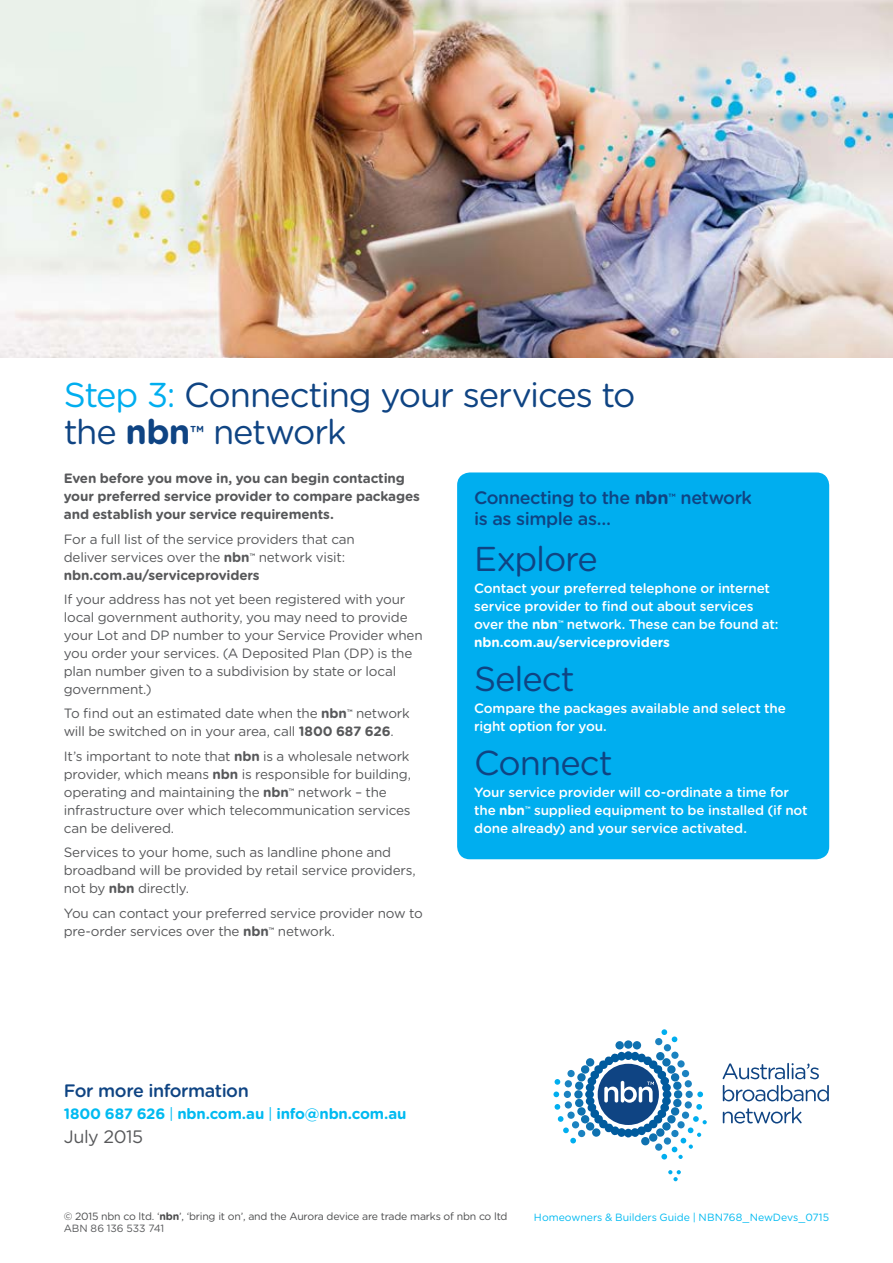
<style>
.page{position:relative;width:893px;height:1263px;background:#fff}
.page>*{position:absolute;margin:0;border:0;box-sizing:border-box;transform-origin:0 0}
.GR_Header{font:34.5px/37.5px "Gotham Rounded";letter-spacing:-.03em;color:#0f4483}
.GR_Subheader_-_dark{font:34.5px "Gotham Rounded";letter-spacing:-.035em;color:#0f4483}
.GR_Subheader_-_dark-2{font:500 18px/21px "Gotham Rounded";letter-spacing:-.025em;color:#0f4483}
.GR_Body_Copy{font:18px "Gotham Rounded";letter-spacing:-.025em;color:#57585a}
.GR_Body_Copy-2{font:700 15px "Gotham Rounded";letter-spacing:-.01em;color:#00baf1}
.GR_Body_Copy-3{font:13.5px/18px "Gotham Rounded";letter-spacing:-.015em;color:#57585a}
.GR_Body_Copy-4{font:500 13.5px/18px "Gotham Rounded";letter-spacing:-.01em;color:#fff}
.GR_Body_Copy-5{font:700 13.5px/18px "Gotham Rounded";letter-spacing:-.01em;color:#57585a}
.GR_Footnote{font:10.5px/11.2px "Gotham Rounded";letter-spacing:-.02em;color:#4b4c4d}
.GR_Footnote-2{font:10.5px "Gotham Rounded";color:#00baf1}
.s1{color:#00aeef}
.s2{font-weight:700}
.s3{font-weight:700;font-size:20.1px}
.s4{font-weight:400}
.s5{color:#57585a}
</style>
<div class="page">
<svg style="left:723px;top:1085px;width:106px;height:16px"></svg>
<svg style="left:723px;top:1107px;width:79px;height:16px"></svg>
<svg style="left:723px;top:1063px;width:96px;height:16px"></svg>
<div style="left:581px;top:1115px;width:8px;height:8px;background:#0e71b0;border-radius:50%"></div>
<div style="left:577px;top:1107px;width:9px;height:8px;background:#0e71b0;border-radius:50%"></div>
<div style="left:575px;top:1099px;width:8px;height:8px;background:#0e71b0;border-radius:50%"></div>
<div style="left:574px;top:1090px;width:9px;height:8px;background:#0e71b0;border-radius:50%"></div>
<div style="left:575px;top:1081px;width:8px;height:9px;background:#0e71b0;border-radius:50%"></div>
<div style="left:577px;top:1073px;width:9px;height:8px;background:#0e71b0;border-radius:50%"></div>
<div style="left:581px;top:1065px;width:8px;height:9px;background:#0e71b0;border-radius:50%"></div>
<div style="left:624px;top:1040px;width:8px;height:9px;background:#0e71b0;border-radius:50%"></div>
<div style="left:633px;top:1041px;width:8px;height:8px;background:#0e71b0;border-radius:50%"></div>
<div style="left:615px;top:1041px;width:9px;height:8px;background:#0e71b0;border-radius:50%"></div>
<div style="left:578px;top:1130px;width:7px;height:7px;background:#1b82c0;border-radius:50%"></div>
<div style="left:664px;top:1044px;width:7px;height:7px;background:#1b82c0;border-radius:50%"></div>
<div style="left:655px;top:1038px;width:7px;height:7px;background:#1b82c0;border-radius:50%"></div>
<div style="left:572px;top:1121px;width:7px;height:7px;background:#1b82c0;border-radius:50%"></div>
<div style="left:567px;top:1111px;width:8px;height:8px;background:#1b82c0;border-radius:50%"></div>
<div style="left:565px;top:1101px;width:7px;height:7px;background:#1b82c0;border-radius:50%"></div>
<div style="left:564px;top:1091px;width:7px;height:7px;background:#1b82c0;border-radius:50%"></div>
<div style="left:565px;top:1080px;width:7px;height:7px;background:#1b82c0;border-radius:50%"></div>
<div style="left:567px;top:1070px;width:8px;height:7px;background:#1b82c0;border-radius:50%"></div>
<svg style="left:668px;top:1170px;width:13px;height:11px"></svg>
<svg style="left:558px;top:1116px;width:18px;height:27px"></svg>
<svg style="left:555px;top:1104px;width:5px;height:6px"></svg>
<svg style="left:553px;top:1091px;width:6px;height:6px"></svg>
<svg style="left:555px;top:1079px;width:5px;height:6px"></svg>
<svg style="left:661px;top:1029px;width:16px;height:13px"></svg>
<svg style="left:585px;top:1051px;width:122px;height:108px"></svg>
<div style="left:457px;top:472px;width:372px;height:387px;background:#00aeef;border-radius:13px"></div>
<img style="left:0;top:0;width:893px;height:357px">
<p class="GR_Header" style="left:64px;top:374px;width:573px"><span class="s1">Step 3:</span> Connecting your services to the <span class="s2">nbn</span><span class="s3">™</span> network</p>
<p class="GR_Body_Copy-5" style="left:64px;top:469px;width:358px">Even before you move in, you can begin contacting your preferred service provider to compare packages and establish your service requirements.</p>
<p class="GR_Body_Copy-3" style="left:64px;top:529px;width:293px">For a full list of the service providers that can deliver services over the <span class="s2">nbn</span><sup>™</sup> network visit: <span class="s2">nbn.com.au/serviceproviders</span></p>
<p class="GR_Body_Copy-3" style="left:64px;top:590px;width:360px">If your address has not yet been registered with your local government authority, you may need to provide your Lot and DP number to your Service Provider when you order your services. (A Deposited Plan (DP) is the plan number given to a subdivision by state or local government.)</p>
<p class="GR_Body_Copy-3" style="left:64px;top:704px;width:348px">To find out an estimated date when the <span class="s2">nbn</span><sup>™</sup> network will be switched on in your area, call <span class="s2">1800 687 626</span>.</p>
<p class="GR_Body_Copy-3" style="left:64px;top:746px;width:349px">It’s important to note that <span class="s2">nbn</span> is a wholesale network provider, which means <span class="s2">nbn</span> is responsible for building, operating and maintaining the <span class="s2">nbn</span><sup>™</sup> network – the infrastructure over which telecommunication services can be delivered.</p>
<p class="GR_Body_Copy-3" style="left:64px;top:843px;width:354px">Services to your home, such as landline phone and broadband will be provided by retail service providers, not by <span class="s2">nbn</span> directly.</p>
<p class="GR_Body_Copy-3" style="left:64px;top:903px;width:360px">You can contact your preferred service provider now to pre-order services over the <span class="s2">nbn</span><sup>™</sup> network.</p>
<p class="GR_Subheader_-_dark-2" style="left:474px;top:486px;width:279px">Connecting to the <span class="s2">nbn</span><sup>™</sup> network is as simple as…</p>
<p class="GR_Subheader_-_dark" style="left:474px;top:535px;width:125px">Explore</p>
<p class="GR_Body_Copy-4" style="left:474px;top:579px;width:306px">Contact your preferred telephone or internet service provider to find out about services over the <span class="s2">nbn</span><sup>™</sup> network. These can be found at: <span class="s2">nbn.com.au/serviceproviders</span></p>
<p class="GR_Header" style="left:474px;top:658px;width:102px">Select</p>
<p class="GR_Body_Copy-4" style="left:474px;top:699px;width:313px">Compare the packages available and select the right option for you.</p>
<p class="GR_Header" style="left:474px;top:743px;width:140px">Connect</p>
<p class="GR_Body_Copy-4" style="left:474px;top:783px;width:335px">Your service provider will co-ordinate a time for the <span class="s2">nbn</span><sup>™</sup> supplied equipment to be installed (if not done already) and your service activated.</p>
<p class="GR_Subheader_-_dark-2" style="left:64px;top:1079px;width:187px">For more information</p>
<p class="GR_Body_Copy-2" style="left:64px;top:1103px;width:344px">1800 687 626 <span class="s4">|</span> nbn.com.au <span class="s4">|</span> info@nbn.com.au</p>
<p class="GR_Body_Copy" style="left:64px;top:1124px;width:81px">July 2015</p>
<p class="GR_Footnote" style="left:64px;top:1210px;width:445px">© 2015 nbn co ltd. ‘<span class="s2">nbn</span>’, ‘bring it on’, and the Aurora device are trade marks of nbn co ltd<br><span class="s5">ABN 86 136 533 741</span></p>
<p class="GR_Footnote-2" style="left:534px;top:1210px;width:297px">Homeowners &amp; Builders Guide | NBN768_NewDevs_0715</p>
</div>
